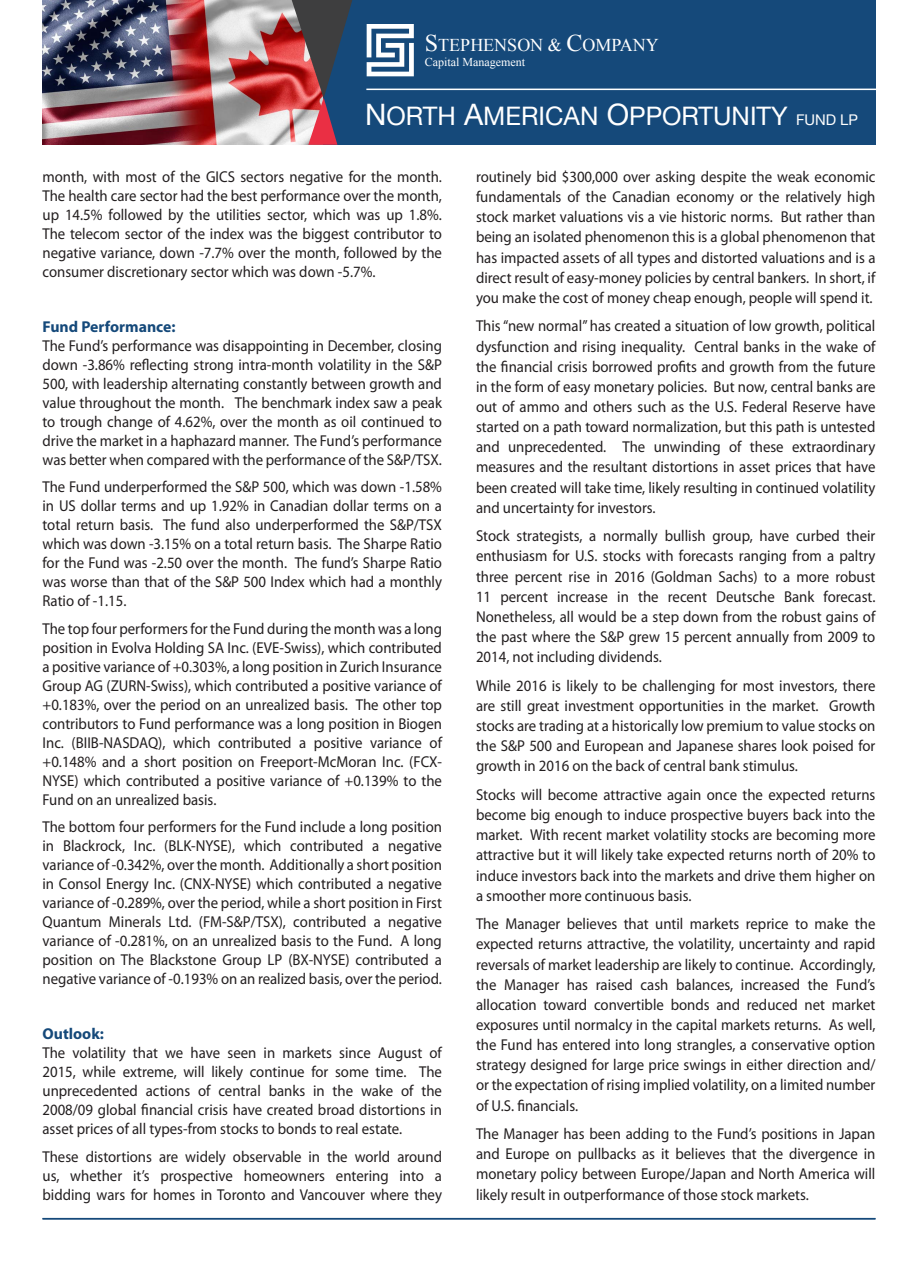
<style>
.page{position:relative;width:918px;height:1262px;background:#fff}
.page>*{position:absolute;margin:0;border:0;box-sizing:border-box;transform-origin:0 0}
.t1{font:25.5px "Helvetica Neue";color:#fff}
.t2{font:18px "Times New Roman";color:#fff}
.t3{font:15.75px/20.1px "Myriad Pro";color:#231f20;text-align:justify;scale:.94 1}
.t4{font:700 15.75px "Myriad Pro";color:#15497a}
.t5{font:12px "Times New Roman";color:#fff}
.s1{font-size:24px}
.s2{font-size:29.55px}
.s3{font-size:14.7px}
</style>
<div class="page">
<img style="left:43px;top:0;width:249px;height:145px">
<div style="left:323px;top:0;width:552px;height:145px;background:#15497a"></div>
<svg style="left:292px;top:0;width:60px;height:145px"></svg>
<svg style="left:367px;top:24px;width:47px;height:52px"></svg>
<hr style="left:366px;top:89px;width:526px;height:1px;background:#fff">
<hr style="left:43px;top:1217px;width:832px;height:2px;background:#15497a">
<p class="t2" style="left:425px;top:33px;width:235px"><span class="s1">S</span>TEPHENSON &amp; <span class="s1">C</span>OMPANY</p>
<p class="t5" style="left:425px;top:54px;width:102px">Capital Management</p>
<p class="t1" style="left:365px;top:100px;width:494px"><span class="s2">N</span>ORTH <span class="s2">A</span>MERICAN <span class="s2">O</span>PPORTUNITY <span class="s3">FUND LP</span></p>
<p class="t3" style="left:43px;top:167px;width:427px;line-height:19px">month, with most of the GICS sectors negative for the month.<br>The health care sector had the best performance over the month, up 14.5% followed by the utilities sector, which was up 1.8%.<br>The telecom sector of the index was the biggest contributor to negative variance, down -7.7% over the month, followed by the consumer discretionary sector which was down -5.7%.</p>
<p class="t4" style="left:43px;top:316px;width:135px">Fund Performance:</p>
<p class="t3" style="left:43px;top:336px;width:427px;line-height:19px">The Fund’s performance was disappointing in December, closing down -3.86% reflecting strong intra-month volatility in the S&amp;P 500, with leadership alternating constantly between growth and value throughout the month. The benchmark index saw a peak to trough change of 4.62%, over the month as oil continued to drive the market in a haphazard manner. The Fund’s performance was better when compared with the performance of the S&amp;P/TSX.</p>
<p class="t3" style="left:43px;top:477px;width:427px;line-height:19px">The Fund underperformed the S&amp;P 500, which was down -1.58% in US dollar terms and up 1.92% in Canadian dollar terms on a total return basis. The fund also underperformed the S&amp;P/TSX which was down -3.15% on a total return basis. The Sharpe Ratio for the Fund was -2.50 over the month. The fund’s Sharpe Ratio was worse than that of the S&amp;P 500 Index which had a monthly Ratio of -1.15.</p>
<p class="t3" style="left:43px;top:618px;width:427px;line-height:19px">The top four performers for the Fund during the month was a long position in Evolva Holding SA Inc. (EVE-Swiss), which contributed a positive variance of +0.303%, a long position in Zurich Insurance Group AG (ZURN-Swiss), which contributed a positive variance of +0.183%, over the period on an unrealized basis. The other top contributors to Fund performance was a long position in Biogen Inc. (BIIB-NASDAQ), which contributed a positive variance of +0.148% and a short position on Freeport-McMoran Inc. (FCX-NYSE) which contributed a positive variance of +0.139% to the Fund on an unrealized basis.</p>
<p class="t3" style="left:43px;top:817px;width:427px;line-height:19px">The bottom four performers for the Fund include a long position in Blackrock, Inc. (BLK-NYSE), which contributed a negative variance of -0.342%, over the month. Additionally a short position in Consol Energy Inc. (CNX-NYSE) which contributed a negative variance of -0.289%, over the period, while a short position in First Quantum Minerals Ltd. (FM-S&amp;P/TSX), contributed a negative variance of -0.281%, on an unrealized basis to the Fund. A long position on The Blackstone Group LP (BX-NYSE) contributed a negative variance of -0.193% on an realized basis, over the period.</p>
<p class="t4" style="left:43px;top:1023px;width:63px">Outlook:</p>
<p class="t3" style="left:43px;top:1043px;width:427px;line-height:19px">The volatility that we have seen in markets since August of 2015, while extreme, will likely continue for some time. The unprecedented actions of central banks in the wake of the 2008/09 global financial crisis have created broad distortions in asset prices of all types-from stocks to bonds to real estate.</p>
<p class="t3" style="left:43px;top:1146px;width:427px;line-height:19px">These distortions are widely observable in the world around us, whether it’s prospective homeowners entering into a bidding wars for homes in Toronto and Vancouver where they</p>
<p class="t3" style="left:476px;top:166px;width:427px">routinely bid $300,000 over asking despite the weak economic fundamentals of the Canadian economy or the relatively high stock market valuations vis a vie historic norms. But rather than being an isolated phenomenon this is a global phenomenon that has impacted assets of all types and distorted valuations and is a direct result of easy-money policies by central bankers. In short, if you make the cost of money cheap enough, people will spend it.</p>
<p class="t3" style="left:476px;top:316px;width:427px">This “new normal” has created a situation of low growth, political dysfunction and rising inequality. Central banks in the wake of the financial crisis borrowed profits and growth from the future in the form of easy monetary policies. But now, central banks are out of ammo and others such as the U.S. Federal Reserve have started on a path toward normalization, but this path is untested and unprecedented. The unwinding of these extraordinary measures and the resultant distortions in asset prices that have been created will take time, likely resulting in continued volatility and uncertainty for investors.</p>
<p class="t3" style="left:476px;top:525px;width:427px">Stock strategists, a normally bullish group, have curbed their enthusiasm for U.S. stocks with forecasts ranging from a paltry three percent rise in 2016 (Goldman Sachs) to a more robust 11 percent increase in the recent Deutsche Bank forecast.<br>Nonetheless, all would be a step down from the robust gains of the past where the S&amp;P grew 15 percent annually from 2009 to 2014, not including dividends.</p>
<p class="t3" style="left:476px;top:675px;width:426px">While 2016 is likely to be challenging for most investors, there are still great investment opportunities in the market. Growth stocks are trading at a historically low premium to value stocks on the S&amp;P 500 and European and Japanese shares look poised for growth in 2016 on the back of central bank stimulus.</p>
<p class="t3" style="left:476px;top:784px;width:427px">Stocks will become attractive again once the expected returns become big enough to induce prospective buyers back into the market. With recent market volatility stocks are becoming more attractive but it will likely take expected returns north of 20% to induce investors back into the markets and drive them higher on a smoother more continuous basis.</p>
<p class="t3" style="left:476px;top:913px;width:427px">The Manager believes that until markets reprice to make the expected returns attractive, the volatility, uncertainty and rapid reversals of market leadership are likely to continue. Accordingly, the Manager has raised cash balances, increased the Fund’s allocation toward convertible bonds and reduced net market exposures until normalcy in the capital markets returns. As well, the Fund has entered into long strangles, a conservative option strategy designed for large price swings in either direction and/ or the expectation of rising implied volatility, on a limited number of U.S. financials.</p>
<p class="t3" style="left:476px;top:1123px;width:426px">The Manager has been adding to the Fund’s positions in Japan and Europe on pullbacks as it believes that the divergence in monetary policy between Europe/Japan and North America will likely result in outperformance of those stock markets.</p>
</div>
